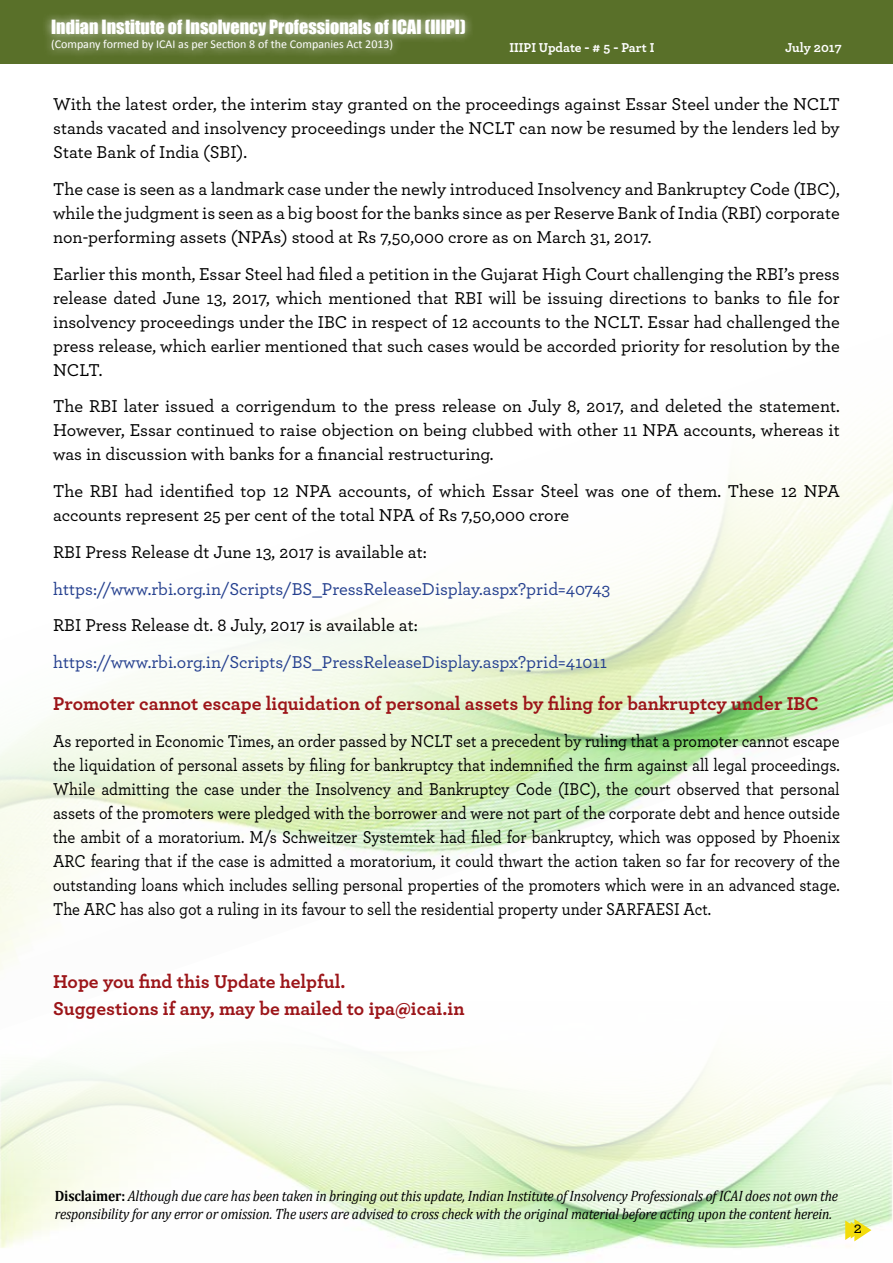
<style>
.page{position:relative;width:893px;height:1263px;background:#fff}
.page>*{position:absolute;margin:0;border:0;box-sizing:border-box;transform-origin:0 0}
.t1{font:700 19.5px/27.2px "Archer";color:#9c1519}
.t2{font:500 18px/24px "Archer";color:#000;text-align:justify}
.t3{font:500 18px/24px "Archer";color:#000;text-align:justify;scale:.9 1}
.t4{font:500 18px "Archer";color:#25408f}
.t5{font:18px "Impact";color:#fff}
.t6{font:500 16.5px "Archer";color:#000}
.t7{font:italic 15px/18px "Cambria";letter-spacing:-.01em;color:#000;scale:.91 1}
.t8{font:700 13.5px "Archer";color:#fff}
.t9{font:12px "Calibri";color:#fff}
.s1{font-weight:700;font-style:normal}
</style>
<div class="page">
<img style="left:0;top:1063px;width:893px;height:195px">
<img style="left:0;top:445px;width:893px;height:526px">
<div style="left:0;top:0;width:893px;height:64px;background:#597029"></div>
<div style="left:42px;top:10px;width:433px;height:49px;background:#fff;opacity:.75"></div>
<svg style="left:845px;top:1219px;width:26px;height:22px"></svg>
<p class="t5" style="left:51px;top:13px;width:416px">Indian Institute of Insolvency Professionals of ICAI (IIIPI)</p>
<p class="t9" style="left:51px;top:37px;width:344px">(Company formed by ICAI as per Section 8 of the Companies Act 2013)</p>
<p class="t8" style="left:509px;top:37px;width:146px">IIIPI Update - # 5 - Part I</p>
<p class="t8" style="left:785px;top:37px;width:58px">July 2017</p>
<p class="t2" style="left:53px;top:91px;width:788px">With the latest order, the interim stay granted on the proceedings against Essar Steel under the NCLT stands vacated and insolvency proceedings under the NCLT can now be resumed by the lenders led by State Bank of India (SBI).</p>
<p class="t2" style="left:53px;top:176px;width:788px">The case is seen as a landmark case under the newly introduced Insolvency and Bankruptcy Code (IBC), while the judgment is seen as a big boost for the banks since as per Reserve Bank of India (RBI) corporate non-performing assets (NPAs) stood at Rs 7,50,000 crore as on March 31, 2017.</p>
<p class="t2" style="left:53px;top:261px;width:788px">Earlier this month, Essar Steel had filed a petition in the Gujarat High Court challenging the RBI’s press release dated June 13, 2017, which mentioned that RBI will be issuing directions to banks to file for insolvency proceedings under the IBC in respect of 12 accounts to the NCLT. Essar had challenged the press release, which earlier mentioned that such cases would be accorded priority for resolution by the NCLT.</p>
<p class="t2" style="left:53px;top:393px;width:788px">The RBI later issued a corrigendum to the press release on July 8, 2017, and deleted the statement.<br>However, Essar continued to raise objection on being clubbed with other 11 NPA accounts, whereas it was in discussion with banks for a financial restructuring.</p>
<p class="t2" style="left:53px;top:478px;width:788px">The RBI had identified top 12 NPA accounts, of which Essar Steel was one of them. These 12 NPA accounts represent 25 per cent of the total NPA of Rs 7,50,000 crore</p>
<p class="t2" style="left:53px;top:539px;width:375px">RBI Press Release dt June 13, 2017 is available at:</p>
<p class="t4" style="left:53px;top:576px;width:559px">https://www.rbi.org.in/Scripts/BS_PressReleaseDisplay.aspx?prid=40743</p>
<p class="t2" style="left:53px;top:612px;width:366px">RBI Press Release dt. 8 July, 2017 is available at:</p>
<p class="t4" style="left:53px;top:649px;width:555px">https://www.rbi.org.in/Scripts/BS_PressReleaseDisplay.aspx?prid=41011</p>
<p class="t1" style="left:53px;top:689px;width:767px">Promoter cannot escape liquidation of personal assets by filing for bankruptcy under IBC</p>
<p class="t3" style="left:53px;top:728px;width:876px">As reported in Economic Times, an order passed by NCLT set a precedent by ruling that a promoter cannot escape the liquidation of personal assets by filing for bankruptcy that indemnified the firm against all legal proceedings.<br>While admitting the case under the Insolvency and Bankruptcy Code (IBC), the court observed that personal assets of the promoters were pledged with the borrower and were not part of the corporate debt and hence outside the ambit of a moratorium. M/s Schweitzer Systemtek had filed for bankruptcy, which was opposed by Phoenix ARC fearing that if the case is admitted a moratorium, it could thwart the action taken so far for recovery of the outstanding loans which includes selling personal properties of the promoters which were in an advanced stage.<br>The ARC has also got a ruling in its favour to sell the residential property under SARFAESI Act.</p>
<p class="t1" style="left:53px;top:966px;width:413px">Hope you find this Update helpful.<br>Suggestions if any, may be mailed to ipa@icai.in</p>
<p class="t7" style="left:55px;top:1186px;width:862px"><span class="s1">Disclaimer:</span> Although due care has been taken in bringing out this update, Indian Institute of Insolvency Professionals of ICAI does not own the responsibility for any error or omission. The users are advised to cross check with the original material before acting upon the content herein.</p>
<p class="t6" style="left:854px;top:1215px;width:10px">2</p>
</div>
